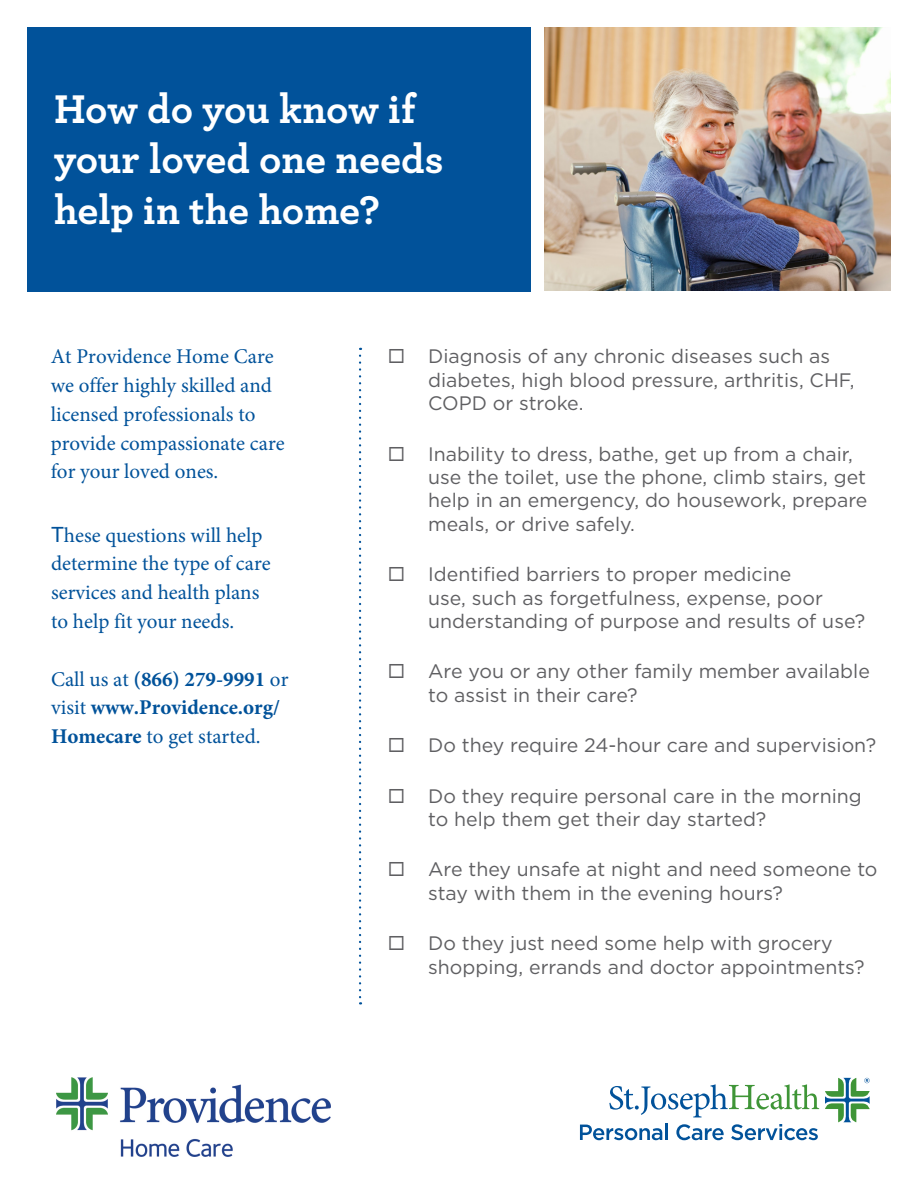
<style>
.page{position:relative;width:918px;height:1188px;background:#fff}
.page>*{position:absolute;margin:0;border:0;box-sizing:border-box;transform-origin:0 0}
.t1{font:700 42px/50.4px "Archer";letter-spacing:-.005em;color:#fff}
.t2{font:21px/28.7px "Minion Pro";color:#01529a}
.t3{font:700 21px/28.3px "Minion Pro";color:#01529a}
.t4{font:19.5px/23.4px "Gotham";color:#5f5f62}
.s1{font-family:"Arial"}
.s2{font-weight:400}
</style>
<div class="page">
<div style="left:27px;top:27px;width:503px;height:265px;background:#01529a"></div>
<img style="left:544px;top:27px;width:347px;height:263px">
<svg style="left:359px;top:356px;width:2px;height:648px"></svg>
<svg style="left:609px;top:1084px;width:210px;height:33px"></svg>
<svg style="left:825px;top:1078px;width:45px;height:44px"></svg>
<svg style="left:580px;top:1125px;width:82px;height:15px"></svg>
<hr style="left:665px;top:1124px;width:3px;height:16px;background:#01529a">
<svg style="left:676px;top:1124px;width:48px;height:16px"></svg>
<svg style="left:731px;top:1124px;width:87px;height:16px"></svg>
<img style="left:56px;top:1078px;width:275px;height:78px">
<p class="t1" style="left:54px;top:81px;width:391px">How do you know if your loved one needs help in the home?</p>
<p class="t2" style="left:51px;top:343px;width:236px">At Providence Home Care we offer highly skilled and licensed professionals to provide compassionate care for your loved ones.</p>
<p class="t2" style="left:51px;top:521px;width:221px"><span class="s1">T</span>hese questions will help determine the type of care services and health plans to help fit your needs.</p>
<p class="t3" style="left:51px;top:665px;width:239px"><span class="s2">Call us at</span> (866) 279-9991 <span class="s2">or visit</span> www.Providence.org/<br>Homecare <span class="s2">to get started.</span></p>
<p class="t4" style="left:428px;top:344px;width:428px">Diagnosis of any chronic diseases such as diabetes, high blood pressure, arthritis, CHF,<br>COPD or stroke.</p>
<p class="t4" style="left:428px;top:442px;width:441px">Inability to dress, bathe, get up from a chair, use the toilet, use the phone, climb stairs, get help in an emergency, do housework, prepare meals, or drive safely.</p>
<p class="t4" style="left:428px;top:562px;width:439px">Identified barriers to proper medicine<br>use, such as forgetfulness, expense, poor understanding of purpose and results of use?</p>
<p class="t4" style="left:428px;top:659px;width:443px">Are you or any other family member available to assist in their care?</p>
<p class="t4" style="left:428px;top:733px;width:449px">Do they require 24-hour care and supervision?</p>
<p class="t4" style="left:428px;top:784px;width:435px">Do they require personal care in the morning to help them get their day started?</p>
<p class="t4" style="left:428px;top:857px;width:451px">Are they unsafe at night and need someone to stay with them in the evening hours?</p>
<p class="t4" style="left:428px;top:931px;width:438px">Do they just need some help with grocery shopping, errands and doctor appointments?</p>
</div>
